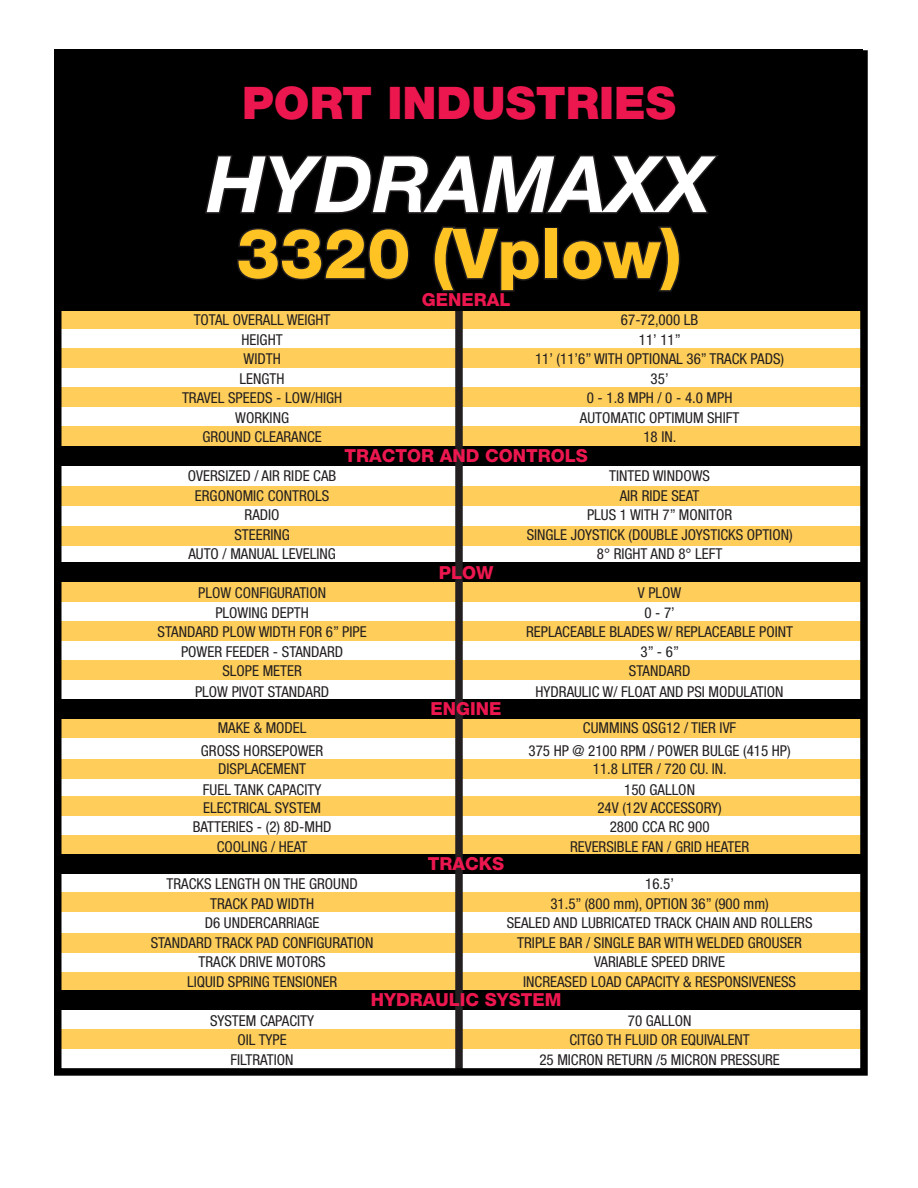
<style>
.page{position:relative;width:918px;height:1188px;background:#fff}
.page>*{position:absolute;margin:0;border:0;box-sizing:border-box;transform-origin:0 0}
.t1{font:italic 700 78px "Helvetica Neue";color:#fff}
.t2{font:800 69px "Helvetica Neue";color:#ffc424}
.t3{font:900 45px "Helvetica Neue";color:#ed174f}
.t4{font:800 18px "Helvetica Neue";color:#ed174f}
.t5{font:condensed 15px "Helvetica Neue";color:#231f20}
</style>
<div class="page">
<div style="left:54px;top:50px;width:809px;height:252px;background:#000"></div>
<div style="left:56px;top:310px;width:810px;height:19px;background:#ffce5a"></div>
<div style="left:56px;top:349px;width:810px;height:19px;background:#ffce5a"></div>
<div style="left:56px;top:388px;width:810px;height:19px;background:#ffce5a"></div>
<div style="left:56px;top:427px;width:810px;height:19px;background:#ffce5a"></div>
<div style="left:56px;top:486px;width:810px;height:19px;background:#ffce5a"></div>
<div style="left:56px;top:526px;width:810px;height:20px;background:#ffce5a"></div>
<div style="left:56px;top:582px;width:810px;height:19px;background:#ffce5a"></div>
<div style="left:56px;top:621px;width:810px;height:19px;background:#ffce5a"></div>
<div style="left:56px;top:660px;width:810px;height:19px;background:#ffce5a"></div>
<div style="left:56px;top:718px;width:810px;height:20px;background:#ffce5a"></div>
<div style="left:56px;top:759px;width:810px;height:19px;background:#ffce5a"></div>
<div style="left:56px;top:796px;width:810px;height:20px;background:#ffce5a"></div>
<div style="left:56px;top:835px;width:810px;height:20px;background:#ffce5a"></div>
<div style="left:56px;top:892px;width:810px;height:20px;background:#ffce5a"></div>
<div style="left:56px;top:933px;width:810px;height:19px;background:#ffce5a"></div>
<div style="left:56px;top:972px;width:810px;height:19px;background:#ffce5a"></div>
<div style="left:56px;top:1030px;width:810px;height:19px;background:#ffce5a"></div>
<div style="left:56px;top:991px;width:810px;height:19px;background:#000"></div>
<div style="left:56px;top:699px;width:810px;height:19px;background:#000"></div>
<div style="left:56px;top:854px;width:810px;height:20px;background:#000"></div>
<div style="left:56px;top:446px;width:810px;height:20px;background:#000"></div>
<div style="left:56px;top:562px;width:810px;height:20px;background:#000"></div>
<div style="left:455px;top:292px;width:8px;height:783px;background:#231f20"></div>
<div style="left:54px;top:267px;width:810px;height:44px;background:#000"></div>
<div style="left:54px;top:50px;width:814px;height:1026px;border:8px solid #000"></div>
<svg style="left:205px;top:155px;width:514px;height:59px"></svg>
<svg style="left:237px;top:228px;width:129px;height:52px"></svg>
<div style="left:379px;top:237px;width:19px;height:34px;border:3px solid #231f20;border-radius:50%"></div>
<div style="left:368px;top:228px;width:42px;height:52px;border:3px solid #231f20;border-radius:50%"></div>
<svg style="left:433px;top:226px;width:126px;height:66px"></svg>
<div style="left:574px;top:249px;width:17px;height:23px;border:3px solid #231f20;border-radius:50%"></div>
<div style="left:562px;top:240px;width:41px;height:41px;border:3px solid #231f20;border-radius:50%"></div>
<svg style="left:599px;top:226px;width:82px;height:66px"></svg>
<h3 class="t3" style="left:242px;top:87px;width:435px">PORT INDUSTRIES</h3>
<h1 class="t1" style="left:207px;top:136px;width:506px">HYDRAMAXX</h1>
<h2 class="t2" style="left:237px;top:229px;width:446px">3320 (Vplow)</h2>
<p class="t4" style="left:422px;top:293px;width:90px">GENERAL</p>
<p class="t5" style="left:194px;top:315px;width:138px">TOTAL OVERALL WEIGHT</p>
<p class="t5" style="left:621px;top:315px;width:79px">67-72,000 LB</p>
<p class="t5" style="left:242px;top:334px;width:43px">HEIGHT</p>
<p class="t5" style="left:639px;top:334px;width:44px">11’ 11”</p>
<p class="t5" style="left:244px;top:354px;width:39px">WIDTH</p>
<p class="t5" style="left:535px;top:354px;width:251px">11’ (11’6” WITH OPTIONAL 36” TRACK PADS)</p>
<p class="t5" style="left:240px;top:373px;width:46px">LENGTH</p>
<p class="t5" style="left:651px;top:373px;width:19px">35’</p>
<p class="t5" style="left:182px;top:393px;width:162px">TRAVEL SPEEDS - LOW/HIGH</p>
<p class="t5" style="left:587px;top:393px;width:147px">0 - 1.8 MPH / 0 - 4.0 MPH</p>
<p class="t5" style="left:235px;top:412px;width:55px">WORKING</p>
<p class="t5" style="left:580px;top:412px;width:161px">AUTOMATIC OPTIMUM SHIFT</p>
<p class="t5" style="left:202px;top:432px;width:121px">GROUND CLEARANCE</p>
<p class="t5" style="left:643px;top:432px;width:34px">18 IN.</p>
<p class="t4" style="left:344px;top:449px;width:245px">TRACTOR AND CONTROLS</p>
<p class="t5" style="left:188px;top:471px;width:150px">OVERSIZED / AIR RIDE CAB</p>
<p class="t5" style="left:609px;top:471px;width:102px">TINTED WINDOWS</p>
<p class="t5" style="left:195px;top:490px;width:136px">ERGONOMIC CONTROLS</p>
<p class="t5" style="left:620px;top:490px;width:81px">AIR RIDE SEAT</p>
<p class="t5" style="left:245px;top:510px;width:37px">RADIO</p>
<p class="t5" style="left:587px;top:510px;width:147px">PLUS 1 WITH 7” MONITOR</p>
<p class="t5" style="left:234px;top:529px;width:57px">STEERING</p>
<p class="t5" style="left:527px;top:529px;width:267px">SINGLE JOYSTICK (DOUBLE JOYSTICKS OPTION)</p>
<p class="t5" style="left:188px;top:549px;width:149px">AUTO / MANUAL LEVELING</p>
<p class="t5" style="left:597px;top:549px;width:127px">8° RIGHT AND 8° LEFT</p>
<p class="t4" style="left:439px;top:566px;width:56px">PLOW</p>
<p class="t5" style="left:198px;top:588px;width:129px">PLOW CONFIGURATION</p>
<p class="t5" style="left:638px;top:588px;width:45px">V PLOW</p>
<p class="t5" style="left:215px;top:607px;width:95px">PLOWING DEPTH</p>
<p class="t5" style="left:644px;top:607px;width:32px">0 - 7’</p>
<p class="t5" style="left:158px;top:627px;width:211px">STANDARD PLOW WIDTH FOR 6” PIPE</p>
<p class="t5" style="left:526px;top:627px;width:268px">REPLACEABLE BLADES W/ REPLACEABLE POINT</p>
<p class="t5" style="left:181px;top:646px;width:164px">POWER FEEDER - STANDARD</p>
<p class="t5" style="left:641px;top:646px;width:40px">3” - 6”</p>
<p class="t5" style="left:222px;top:666px;width:81px">SLOPE METER</p>
<p class="t5" style="left:629px;top:666px;width:63px">STANDARD</p>
<p class="t5" style="left:195px;top:687px;width:136px">PLOW PIVOT STANDARD</p>
<p class="t5" style="left:536px;top:687px;width:250px">HYDRAULIC W/ FLOAT AND PSI MODULATION</p>
<p class="t4" style="left:431px;top:703px;width:73px">ENGINE</p>
<p class="t5" style="left:218px;top:723px;width:90px">MAKE &amp; MODEL</p>
<p class="t5" style="left:583px;top:723px;width:155px">CUMMINS QSG12 / TIER IVF</p>
<p class="t5" style="left:201px;top:745px;width:124px">GROSS HORSEPOWER</p>
<p class="t5" style="left:529px;top:745px;width:264px">375 HP @ 2100 RPM / POWER BULGE (415 HP)</p>
<p class="t5" style="left:218px;top:763px;width:89px">DISPLACEMENT</p>
<p class="t5" style="left:593px;top:763px;width:135px">11.8 LITER / 720 CU. IN.</p>
<p class="t5" style="left:203px;top:784px;width:120px">FUEL TANK CAPACITY</p>
<p class="t5" style="left:624px;top:784px;width:72px">150 GALLON</p>
<p class="t5" style="left:203px;top:802px;width:120px">ELECTRICAL SYSTEM</p>
<p class="t5" style="left:597px;top:802px;width:126px">24V (12V ACCESSORY)</p>
<p class="t5" style="left:193px;top:822px;width:140px">BATTERIES - (2) 8D-MHD</p>
<p class="t5" style="left:610px;top:822px;width:101px">2800 CCA RC 900</p>
<p class="t5" style="left:217px;top:841px;width:92px">COOLING / HEAT</p>
<p class="t5" style="left:570px;top:841px;width:181px">REVERSIBLE FAN / GRID HEATER</p>
<p class="t4" style="left:428px;top:857px;width:78px">TRACKS</p>
<p class="t5" style="left:167px;top:879px;width:193px">TRACKS LENGTH ON THE GROUND</p>
<p class="t5" style="left:645px;top:879px;width:30px">16.5’</p>
<p class="t5" style="left:210px;top:898px;width:105px">TRACK PAD WIDTH</p>
<p class="t5" style="left:550px;top:898px;width:220px">31.5” (800 mm), OPTION 36” (900 mm)</p>
<p class="t5" style="left:205px;top:918px;width:116px">D6 UNDERCARRIAGE</p>
<p class="t5" style="left:507px;top:918px;width:307px">SEALED AND LUBRICATED TRACK CHAIN AND ROLLERS</p>
<p class="t5" style="left:151px;top:937px;width:224px">STANDARD TRACK PAD CONFIGURATION</p>
<p class="t5" style="left:517px;top:937px;width:286px">TRIPLE BAR / SINGLE BAR WITH WELDED GROUSER</p>
<p class="t5" style="left:199px;top:957px;width:129px">TRACK DRIVE MOTORS</p>
<p class="t5" style="left:594px;top:957px;width:132px">VARIABLE SPEED DRIVE</p>
<p class="t5" style="left:187px;top:976px;width:152px">LIQUID SPRING TENSIONER</p>
<p class="t5" style="left:523px;top:976px;width:274px">INCREASED LOAD CAPACITY &amp; RESPONSIVENESS</p>
<p class="t4" style="left:371px;top:994px;width:192px">HYDRAULIC SYSTEM</p>
<p class="t5" style="left:210px;top:1015px;width:106px">SYSTEM CAPACITY</p>
<p class="t5" style="left:628px;top:1015px;width:65px">70 GALLON</p>
<p class="t5" style="left:238px;top:1035px;width:51px">OIL TYPE</p>
<p class="t5" style="left:569px;top:1035px;width:182px">CITGO TH FLUID OR EQUIVALENT</p>
<p class="t5" style="left:231px;top:1054px;width:65px">FILTRATION</p>
<p class="t5" style="left:539px;top:1054px;width:242px">25 MICRON RETURN /5 MICRON PRESSURE</p>
</div>
